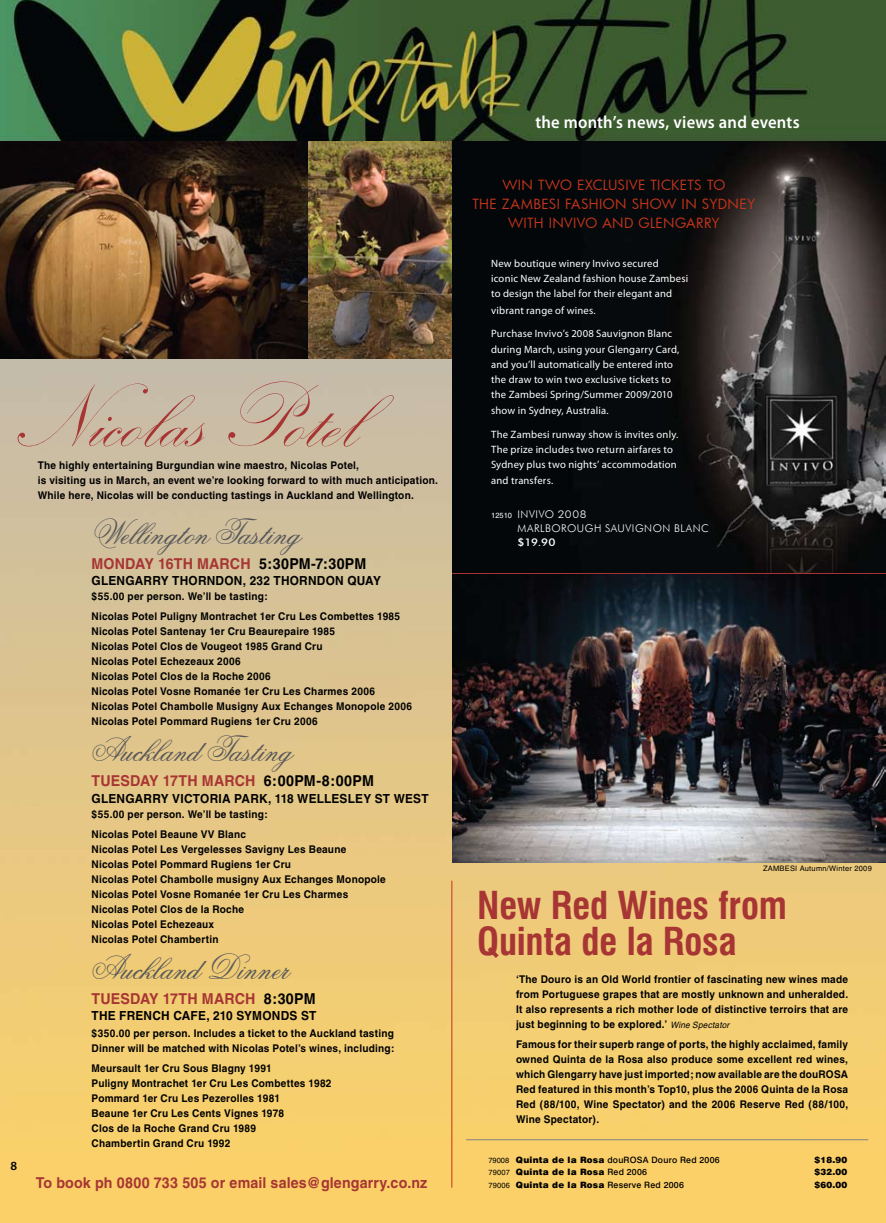
<style>
.page{position:relative;width:886px;height:1223px;background:#fff}
.page>*{position:absolute;margin:0;border:0;box-sizing:border-box;transform-origin:0 0}
.t1{font:700 condensed 37.5px/36.2px "Swiss 721 BT";letter-spacing:-.005em;color:#a73534}
.t2{font:35px "Grand Prix ES";color:#58595b}
.t3{font:600 17.5px "Myriad Pro";letter-spacing:.01em;color:#fff;scale:.95 1}
.t4{font:700 15px "Helvetica";letter-spacing:.01em;color:#a73534;scale:.95 1}
.t5{font:700 15px "Helvetica";letter-spacing:.02em;color:#000;scale:.95 1}
.t6{font:13.75px/18.8px "Futura";letter-spacing:.025em;color:#c2341b;text-align:center}
.t7{font:700 12.5px "Helvetica";letter-spacing:.02em;color:#000;scale:.95 1}
.t8{font:600 12.5px "Myriad Pro";color:#000}
.t9{font:700 10.62px/15px "Helvetica";letter-spacing:.02em;color:#000;scale:.95 1}
.t10{font:10.62px/15px "Myriad Pro";letter-spacing:.015em;color:#fff}
.t11{font:300 10.62px/13.8px "Futura BT";letter-spacing:.05em;color:#fff}
.t12{font:500 10.62px "Futura BT";color:#fff;scale:1.1 1}
.t13{font:900 8.75px "Swiss 721 BT";letter-spacing:.025em;color:#000}
.t14{font:500 8.75px "Swiss 721 BT";letter-spacing:.025em;color:#000}
.t15{font:7.5px "Helvetica";letter-spacing:.03em;color:#000}
.s1{font-family:"Helvetica";font-weight:400;font-size:7.5px}
.s2{font-weight:400;font-style:italic;font-size:8.75px}
.s3{font-weight:900}
.s4{font-weight:500}
</style>
<div class="page">
<img style="left:0;top:0;width:886px;height:1222px">
<hr style="left:451px;top:880px;width:1px;height:307px;background:#c2341b">
<img style="left:0;top:142px;width:308px;height:216px">
<img style="left:308px;top:142px;width:144px;height:216px">
<svg style="left:18px;top:381px;width:376px;height:65px;background:#c6b29e"></svg>
<img style="left:452px;top:142px;width:434px;height:721px">
<hr style="left:466px;top:1139px;width:402px;height:1px;background:#808285">
<hr style="left:452px;top:573px;width:434px;height:1px;background:#a73534">
<h3 class="t3" style="left:535px;top:111px;width:280px">the month’s news, views and events</h3>
<p class="t8" style="left:11px;top:1157px;width:8px">8</p>
<p class="t9" style="left:38px;top:457px;width:423px">The highly entertaining Burgundian wine maestro, Nicolas Potel,<br>is visiting us in March, an event we’re looking forward to with much anticipation.<br>While here, Nicolas will be conducting tastings in Auckland and Wellington.</p>
<h2 class="t2" style="left:92px;top:511px;width:210px">Wellington Tasting</h2>
<h3 class="t4" style="left:92px;top:554px;width:25px">Monday</h3>
<h3 class="t4" style="left:158px;top:554px;width:66px">16th March</h3>
<h3 class="t5" style="left:259px;top:554px;width:102px">5:30pm-7:30pm</h3>
<p class="t7" style="left:92px;top:573px;width:20px">Glengarry</p>
<p class="t7" style="left:172px;top:573px;width:19px">Thorndon</p>
<p class="t7" style="left:243px;top:573px;width:51px">, 232 Thorndon</p>
<p class="t7" style="left:347px;top:573px;width:28px">Quay</p>
<p class="t9" style="left:92px;top:586px;width:326px;line-height:20px">$55.00 per person. We’ll be tasting:<br>Nicolas Potel Puligny Montrachet 1er Cru Les Combettes 1985</p>
<p class="t9" style="left:92px;top:623px;width:339px">Nicolas Potel Santenay 1er Cru Beaurepaire 1985<br>Nicolas Potel Clos de Vougeot 1985 Grand Cru<br>Nicolas Potel Echezeaux 2006<br>Nicolas Potel Clos de la Roche 2006<br>Nicolas Potel Vosne Romanée 1er Cru Les Charmes 2006<br>Nicolas Potel Chambolle Musigny Aux Echanges Monopole 2006<br>Nicolas Potel Pommard Rugiens 1er Cru 2006</p>
<h2 class="t2" style="left:92px;top:728px;width:201px">Auckland Tasting</h2>
<h3 class="t4" style="left:92px;top:772px;width:32px">Tuesday</h3>
<h3 class="t4" style="left:163px;top:772px;width:66px">17th March</h3>
<h3 class="t5" style="left:264px;top:772px;width:105px">6:00pm-8:00pm</h3>
<p class="t7" style="left:92px;top:790px;width:20px">Glengarry</p>
<p class="t7" style="left:172px;top:790px;width:17px">Victoria</p>
<p class="t7" style="left:234px;top:790px;width:18px">Park</p>
<p class="t7" style="left:268px;top:790px;width:52px">, 118 Wellesley</p>
<p class="t7" style="left:375px;top:790px;width:41px">St West</p>
<p class="t9" style="left:92px;top:803px;width:187px;line-height:20px">$55.00 per person. We’ll be tasting:<br>Nicolas Potel Beaune VV Blanc</p>
<p class="t9" style="left:92px;top:841px;width:311px">Nicolas Potel Les Vergelesses Savigny Les Beaune Nicolas Potel Pommard Rugiens 1er Cru<br>Nicolas Potel Chambolle musigny Aux Echanges Monopole Nicolas Potel Vosne Romanée 1er Cru Les Charmes Nicolas Potel Clos de la Roche<br>Nicolas Potel Echezeaux<br>Nicolas Potel Chambertin</p>
<h2 class="t2" style="left:92px;top:946px;width:199px">Auckland Dinner</h2>
<h3 class="t4" style="left:92px;top:989px;width:32px">Tuesday</h3>
<h3 class="t4" style="left:163px;top:989px;width:66px">17th March</h3>
<h3 class="t5" style="left:264px;top:989px;width:44px">8:30pm</h3>
<p class="t7" style="left:92px;top:1008px;width:47px">The French</p>
<p class="t7" style="left:173px;top:1008px;width:19px">Cafe</p>
<p class="t7" style="left:206px;top:1008px;width:50px">, 210 Symonds</p>
<p class="t7" style="left:301px;top:1008px;width:14px">St</p>
<p class="t9" style="left:92px;top:1025px;width:320px">$350.00 per person. Includes a ticket to the Auckland tasting<br>Dinner will be matched with Nicolas Potel’s wines, including:</p>
<p class="t9" style="left:92px;top:1060px;width:254px">Meursault 1er Cru Sous Blagny 1991<br>Puligny Montrachet 1er Cru Les Combettes 1982<br>Pommard 1er Cru Les Pezerolles 1981<br>Beaune 1er Cru Les Cents Vignes 1978<br>Clos de la Roche Grand Cru 1989<br>Chambertin Grand Cru 1992</p>
<p class="t6" style="left:472px;top:175px;width:284px">WIN TWO EXCLUSIVE TICKETS TO<br>THE ZAMBESI FASHION SHOW IN SYDNEY<br>WITH I NVIVO AND GLENGARRY</p>
<p class="t10" style="left:491px;top:256px;width:199px">New boutique winery Invivo secured iconic New Zealand fashion house Zambesi to design the label for their elegant and</p>
<p class="t10" style="left:491px;top:302px;width:106px">vibrant range of wines.</p>
<p class="t10" style="left:491px;top:326px;width:190px">Purchase Invivo’s 2008 Sauvignon Blanc during March, using your Glengarry Card, and you’ll automatically be entered into the draw to win two exclusive tickets to the Zambesi Spring/Summer 2009/2010</p>
<p class="t10" style="left:491px;top:402px;width:119px">show in Sydney, Australia.</p>
<p class="t10" style="left:491px;top:426px;width:189px">The Zambesi runway show is invites only.<br>The prize includes two return airfares to<br>Sydney plus two nights’ accommodation</p>
<p class="t10" style="left:491px;top:472px;width:64px">and transfers.</p>
<p class="t11" style="left:517px;top:507px;width:193px;text-indent:-26px"><span class="s1">12510</span> INVIVO 2008<br>MARLBOROUGH SAUVI GNON BLANC</p>
<p class="t12" style="left:517px;top:535px;width:36px">$19.90</p>
<p class="t15" style="left:763px;top:864px;width:110px">Zambes i Autumn/Winter 2009</p>
<h1 class="t1" style="left:477px;top:887px;width:311px">New Red Wines from<br>Quinta de la Rosa</h1>
<p class="t9" style="left:516px;top:971px;width:351px;text-align:justify">‘The Douro is an Old World frontier of fascinating new wines made from Portuguese grapes that are mostly unknown and unheralded.<br>It also represents a rich mother lode of distinctive terroirs that are just beginning to be explored.’ <span class="s2">Wine Spectator</span></p>
<p class="t9" style="left:516px;top:1036px;width:351px;text-align:justify">Famous for their superb range of ports, the highly acclaimed, family owned Quinta de la Rosa also produce some excellent red wines, which Glengarry have just imported; now available are the douROSA Red featured in this month’s Top10, plus the 2006 Quinta de la Rosa Red (88/100, Wine Spectator) and the 2006 Reserve Red (88/100, Wine Spectator).</p>
<p class="t14" style="left:488px;top:1154px;width:233px"><span class="s1">79008</span> <span class="s3">Quinta de la Rosa</span> douROSA Douro Red 2006</p>
<p class="t13" style="left:814px;top:1154px;width:34px">$18.90</p>
<p class="t13" style="left:488px;top:1166px;width:160px"><span class="s1">79007</span> Quinta de la Rosa <span class="s4">Red 2006</span></p>
<p class="t13" style="left:814px;top:1166px;width:34px">$32.00</p>
<h3 class="t4" style="left:36px;top:1173px;width:414px">To book ph 0800 733 505 or email sales@glengarry.co.nz</h3>
<p class="t13" style="left:488px;top:1179px;width:197px"><span class="s1">79006</span> Quinta de la Rosa <span class="s4">Reserve Red 2006</span></p>
<p class="t13" style="left:814px;top:1179px;width:34px">$60.00</p>
</div>
